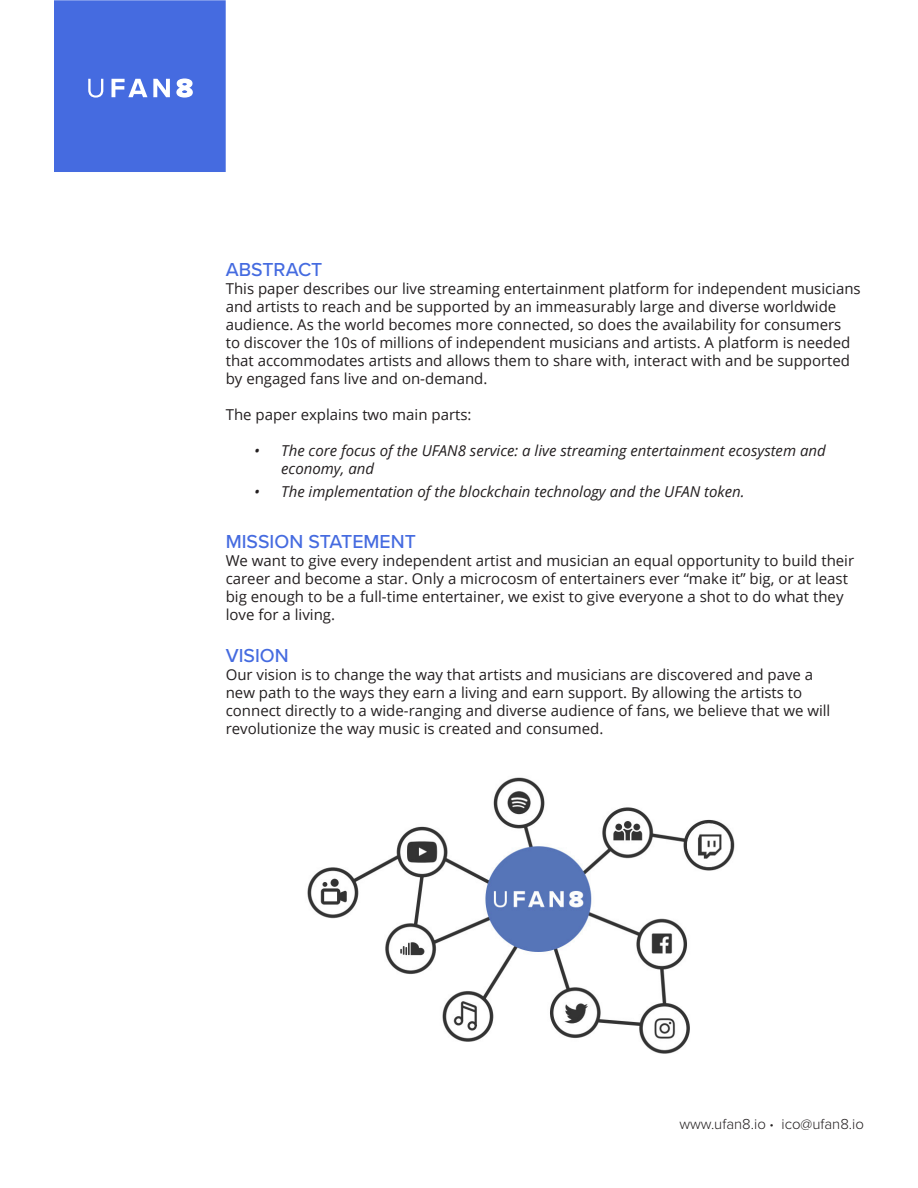
<style>
.page{position:relative;width:918px;height:1188px;background:#fff}
.page>*{position:absolute;margin:0;border:0;box-sizing:border-box;transform-origin:0 0}
.t1{font:500 19.5px "Proxima Nova";color:#456be0}
.t2{font:15px/18px "Open Sans";color:#231f20}
.t3{font:italic 15px/18px "Open Sans";color:#231f20}
.t4{font:300 15px "Proxima Nova";color:#231f20}
.s1{font-weight:700}
</style>
<div class="page">
<div style="left:54px;top:0;width:172px;height:172px;background:#456be0"></div>
<img style="left:307px;top:777px;width:428px;height:277px">
<h1 class="t1" style="left:226px;top:255px;width:98px">ABSTRACT</h1>
<p class="t2" style="left:226px;top:280px;width:637px">This paper describes our live streaming entertainment platform for independent musicians and artists to reach and be supported by an immeasurably large and diverse worldwide audience. As the world becomes more connected, so does the availability for consumers<br>to discover the 10s of millions of independent musicians and artists. A platform is needed that accommodates artists and allows them to share with, interact with and be supported by engaged fans live and on-demand.</p>
<p class="t2" style="left:226px;top:406px;width:247px">The paper explains two main parts:</p>
<p class="t3" style="left:281px;top:442px;width:546px;text-indent:-27px">• The core focus of the UFAN8 service: a live streaming entertainment ecosystem and economy, and</p>
<p class="t3" style="left:254px;top:482px;width:492px">• The implementation of the blockchain technology and the UFAN token.</p>
<h1 class="t1" style="left:226px;top:527px;width:192px">MISSION STATEMENT</h1>
<p class="t2" style="left:226px;top:551px;width:630px">We want to give every independent artist and musician an equal opportunity to build their career and become a star. Only a microcosm of entertainers ever “make it” big, or at least big enough to be a full-time entertainer, we exist to give everyone a shot to do what they love for a living.</p>
<h1 class="t1" style="left:226px;top:641px;width:65px">VISION</h1>
<p class="t2" style="left:226px;top:665px;width:606px">Our vision is to change the way that artists and musicians are discovered and pave a new path to the ways they earn a living and earn support. By allowing the artists to connect directly to a wide-ranging and diverse audience of fans, we believe that we will revolutionize the way music is created and consumed.</p>
<p class="t4" style="left:679px;top:1113px;width:186px">www.ufan8.io <span class="s1">·</span> ico@ufan8.io</p>
</div>
